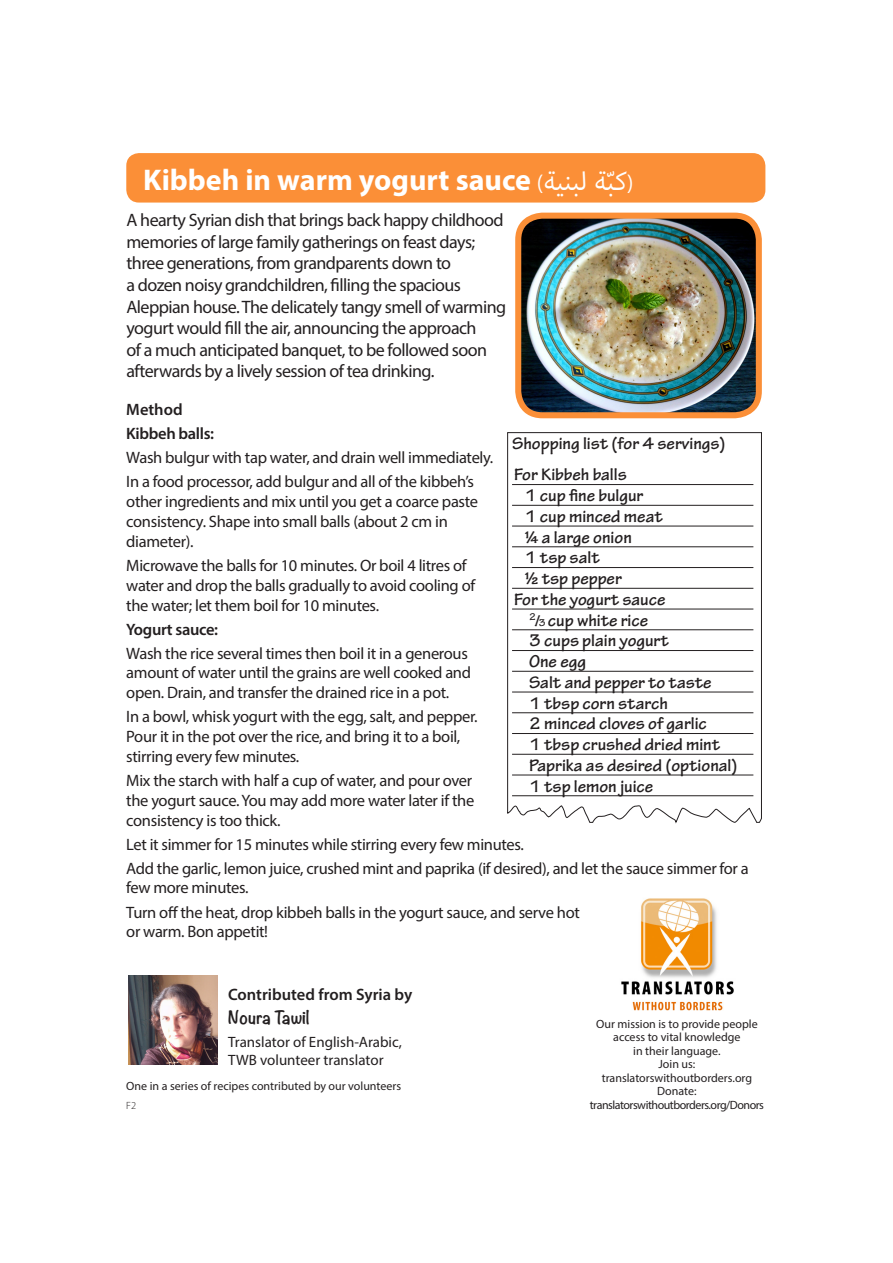
<style>
.page{position:relative;width:893px;height:1263px;background:#fff}
.page>*{position:absolute;margin:0;border:0;box-sizing:border-box;transform-origin:0 0}
.Recipe_name{font:700 30px "Myriad Pro";color:#fff}
.running_text{font:18px/21.6px "Myriad Pro";letter-spacing:-.03em;color:#231f20}
.Shopping_list{font:700 18px "Tekton Pro";color:#231f20}
.Shopping_list_header{font:700 18px "Tekton Pro";color:#231f20}
.running_text-2{font:16.5px/19.8px "Myriad Pro";letter-spacing:-.02em;color:#231f20}
.sub_header{font:600 16.5px "Myriad Pro";color:#231f20}
.running_text-3{font:600 16.5px "Myriad Pro";letter-spacing:-.02em;color:#231f20}
.Contributor_name{font:700 16.5px "Noteworthy";letter-spacing:.005em;color:#231f20}
.running_text-4{font:15px/18px "Myriad Pro";color:#231f20}
.running_text-5{font:12px/13.5px "Myriad Pro";color:#231f20;text-align:center}
.t1{font:300 10.5px "Myriad Pro";color:#231f20}
.s1{font-family:"Myriad Arabic";font-weight:400}
.s2{font-family:"Myriad Arabic";font-weight:400;font-size:36px}
.s3{font-size:16.5px}
.s4{font-size:10.5px}
</style>
<div class="page">
<img style="left:621px;top:898px;width:113px;height:113px">
<div style="left:126px;top:153px;width:639px;height:50px;background:#fb8f37;border-radius:13px"></div>
<img style="left:129px;top:975px;width:88px;height:90px">
<svg style="left:507px;top:432px;width:255px;height:391px"></svg>
<img style="left:522px;top:216px;width:233px;height:195px">
<div style="left:515px;top:213px;width:247px;height:205px;border:6px solid #fb8f37;border-radius:24px"></div>
<p class="Recipe_name" style="left:143px;top:160px;width:492px">Kibbeh in warm yogurt sauce <span class="s1">(</span> <span class="s2">لبنية ةّ</span> <span class="s1">(</span><span class="s2">كب</span></p>
<p class="running_text" style="left:126px;top:209px;width:381px">A hearty Syrian dish that brings back happy childhood memories of large family gatherings on feast days; three generations, from grandparents down to<br>a dozen noisy grandchildren, filling the spacious Aleppian house. The delicately tangy smell of warming yogurt would fill the air, announcing the approach<br>of a much anticipated banquet, to be followed soon afterwards by a lively session of tea drinking.</p>
<p class="sub_header" style="left:126px;top:399px;width:58px">Method</p>
<p class="running_text-3" style="left:126px;top:423px;width:89px">Kibbeh balls:</p>
<p class="running_text-2" style="left:126px;top:448px;width:369px">Wash bulgur with tap water, and drain well immediately.</p>
<p class="running_text-2" style="left:126px;top:472px;width:353px">In a food processor, add bulgur and all of the kibbeh’s other ingredients and mix until you get a coarce paste consistency. Shape into small balls (about 2 cm in diameter).</p>
<p class="running_text-2" style="left:126px;top:555px;width:350px">Microwave the balls for 10 minutes. Or boil 4 litres of water and drop the balls gradually to avoid cooling of the water; let them boil for 10 minutes.</p>
<p class="running_text-3" style="left:126px;top:618px;width:93px">Yogurt sauce:</p>
<p class="running_text-2" style="left:126px;top:643px;width:346px">Wash the rice several times then boil it in a generous amount of water until the grains are well cooked and open. Drain, and transfer the drained rice in a pot.</p>
<p class="running_text-2" style="left:126px;top:707px;width:353px">In a bowl, whisk yogurt with the egg, salt, and pepper.<br>Pour it in the pot over the rice, and bring it to a boil, stirring every few minutes.</p>
<p class="running_text-2" style="left:126px;top:770px;width:349px;text-align:justify">Mix the starch with half a cup of water, and pour over the yogurt sauce. You may add more water later if the consistency is too thick.</p>
<p class="running_text-2" style="left:126px;top:834px;width:399px">Let it simmer for 15 minutes while stirring every few minutes.</p>
<p class="running_text-2" style="left:126px;top:858px;width:624px">Add the garlic, lemon juice, crushed mint and paprika (if desired), and let the sauce simmer for a few more minutes.</p>
<p class="running_text-2" style="left:126px;top:902px;width:455px">Turn off the heat, drop kibbeh balls in the yogurt sauce, and serve hot or warm. Bon appetit!</p>
<p class="Shopping_list_header" style="left:512px;top:433px;width:215px">Shopping list (for 4 servings)</p>
<p class="Shopping_list" style="left:514px;top:464px;width:114px">For Kibbeh balls</p>
<p class="Shopping_list" style="left:525px;top:485px;width:120px">1 cup fine bulgur</p>
<p class="Shopping_list" style="left:525px;top:505px;width:140px">1 cup minced meat</p>
<p class="Shopping_list" style="left:525px;top:526px;width:109px">¼ a large onion</p>
<p class="Shopping_list" style="left:525px;top:547px;width:76px">1 tsp salt</p>
<p class="Shopping_list" style="left:525px;top:568px;width:99px">½ tsp pepper</p>
<p class="Shopping_list" style="left:514px;top:588px;width:153px">For the yogurt sauce</p>
<p class="Shopping_list" style="left:529px;top:609px;width:120px"><sup>2</sup><span class="s3">/</span><span class="s4">3</span> cup white rice</p>
<p class="Shopping_list" style="left:529px;top:630px;width:141px">3 cups plain yogurt</p>
<p class="Shopping_list" style="left:529px;top:651px;width:59px">One egg</p>
<p class="Shopping_list" style="left:529px;top:671px;width:184px">Salt and pepper to taste</p>
<p class="Shopping_list" style="left:529px;top:692px;width:140px">1 tbsp corn starch</p>
<p class="Shopping_list" style="left:529px;top:713px;width:179px">2 minced cloves of garlic</p>
<p class="Shopping_list" style="left:529px;top:734px;width:193px">1 tbsp crushed dried mint</p>
<p class="Shopping_list" style="left:529px;top:754px;width:210px">Paprika as desired (optional)</p>
<p class="Shopping_list" style="left:529px;top:775px;width:126px">1 tsp lemon juice</p>
<p class="sub_header" style="left:228px;top:984px;width:186px">Contributed from Syria by</p>
<p class="Contributor_name" style="left:228px;top:1003px;width:83px">Noura Tawil</p>
<p class="running_text-4" style="left:228px;top:1032px;width:175px">Translator of English-Arabic,<br>TWB volunteer translator</p>
<p class="running_text-5" style="left:126px;top:1079px;width:276px">One in a series of recipes contributed by our volunteers</p>
<p class="t1" style="left:126px;top:1099px;width:11px">F2</p>
<p class="running_text-5" style="left:590px;top:1017px;width:176px">Our mission is to provide people access to vital knowledge<br>in their language.<br>Join us: translatorswithoutborders.org<br>Donate: translatorswithoutborders.org/Donors</p>
</div>
